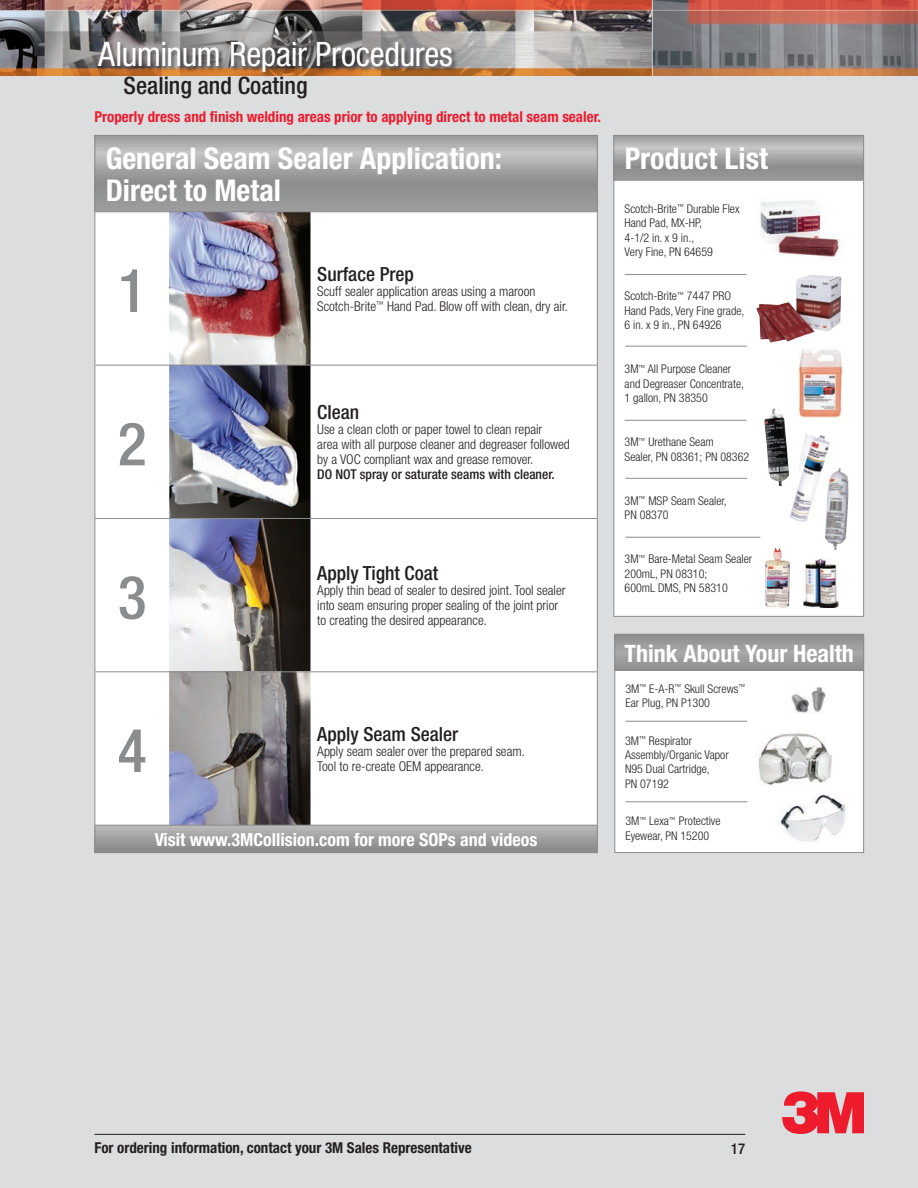
<style>
.page{position:relative;width:918px;height:1188px;background:#fff}
.page>*{position:absolute;margin:0;border:0;box-sizing:border-box;transform-origin:0 0}
.t1{font:500 condensed 60px "Helvetica Neue";color:#8b8c8d}
.t2{font:condensed 33.75px "Helvetica Neue";letter-spacing:-.01em;color:#fff}
.t3{font:700 condensed 30px/31.5px "Helvetica Neue";color:#fff}
.t4{font:700 condensed 24px "Helvetica Neue";color:#fff}
.t5{font:500 condensed 24px "Helvetica Neue";color:#231f20}
.t6{font:500 condensed 19.5px "Helvetica Neue";color:#231f20}
.t7{font:700 condensed 18px "Helvetica Neue";color:#fff}
.t8{font:700 condensed 15px "Helvetica Neue";color:#ee1b2d}
.t9{font:700 condensed 15px "Helvetica Neue";color:#231f20}
.t10{font:500 condensed 15px "Helvetica Neue";color:#231f20}
.t11{font:300 condensed 13.5px/15px "Helvetica Neue";color:#231f20}
.t12{font:500 condensed 13.5px "Helvetica Neue";color:#231f20}
.t13{font:300 condensed 12px/14.4px "Helvetica Neue";color:#231f20}
</style>
<div class="page">
<div style="left:0;top:71px;width:918px;height:1117px;background:#dcdddf"></div>
<img style="left:0;top:0;width:918px;height:76px">
<div style="left:98px;top:41px;width:360px;height:37px;background:#231f20;opacity:.6"></div>
<hr style="left:652px;top:0;width:1px;height:76px;background:#fff">
<svg style="left:615px;top:136px;width:248px;height:44px"></svg>
<div style="left:614px;top:180px;width:250px;height:436px;background:#fff"></div>
<hr style="left:614px;top:135px;width:250px;height:1px;background:#8b8c8d">
<hr style="left:614px;top:136px;width:1px;height:44px;background:#8b8c8d">
<hr style="left:863px;top:136px;width:1px;height:44px;background:#8b8c8d">
<hr style="left:614px;top:181px;width:1px;height:435px;background:#8b8c8d">
<hr style="left:863px;top:181px;width:1px;height:435px;background:#8b8c8d">
<hr style="left:614px;top:616px;width:250px;height:1px;background:#8b8c8d">
<hr style="left:614px;top:180px;width:250px;height:1px;background:#8b8c8d">
<img style="left:799px;top:349px;width:43px;height:69px">
<img style="left:760px;top:200px;width:83px;height:57px">
<img style="left:804px;top:559px;width:34px;height:49px">
<img style="left:765px;top:548px;width:25px;height:60px">
<img style="left:790px;top:434px;width:40px;height:88px">
<img style="left:764px;top:409px;width:25px;height:77px">
<svg style="left:95px;top:136px;width:502px;height:75px"></svg>
<svg style="left:95px;top:212px;width:502px;height:613px;fill:#fff"></svg>
<div style="left:95px;top:825px;width:502px;height:28px;background:linear-gradient(to bottom,#bbbaba,#878889)"></div>
<hr style="left:94px;top:135px;width:75px;height:1px;background:#8b8c8d">
<hr style="left:94px;top:136px;width:1px;height:75px;background:#8b8c8d">
<hr style="left:169px;top:135px;width:141px;height:1px;background:#8b8c8d">
<hr style="left:310px;top:135px;width:288px;height:1px;background:#8b8c8d">
<hr style="left:597px;top:136px;width:1px;height:75px;background:#8b8c8d">
<svg style="left:94px;top:826px;width:1px;height:26px"></svg>
<svg style="left:597px;top:826px;width:1px;height:26px"></svg>
<hr style="left:94px;top:852px;width:75px;height:1px;background:#8b8c8d">
<hr style="left:169px;top:852px;width:141px;height:1px;background:#8b8c8d">
<hr style="left:310px;top:852px;width:288px;height:1px;background:#8b8c8d">
<hr style="left:94px;top:211px;width:75px;height:1px;background:#8b8c8d">
<hr style="left:94px;top:212px;width:1px;height:153px;background:#8b8c8d">
<hr style="left:169px;top:211px;width:141px;height:1px;background:#8b8c8d">
<hr style="left:310px;top:211px;width:288px;height:1px;background:#8b8c8d">
<hr style="left:597px;top:212px;width:1px;height:153px;background:#8b8c8d">
<hr style="left:94px;top:365px;width:75px;height:1px;background:#8b8c8d">
<hr style="left:94px;top:365px;width:1px;height:153px;background:#8b8c8d">
<hr style="left:169px;top:365px;width:141px;height:1px;background:#8b8c8d">
<hr style="left:310px;top:365px;width:288px;height:1px;background:#8b8c8d">
<hr style="left:597px;top:365px;width:1px;height:153px;background:#8b8c8d">
<hr style="left:94px;top:518px;width:75px;height:1px;background:#8b8c8d">
<hr style="left:94px;top:519px;width:1px;height:152px;background:#8b8c8d">
<hr style="left:169px;top:518px;width:141px;height:1px;background:#8b8c8d">
<hr style="left:310px;top:518px;width:288px;height:1px;background:#8b8c8d">
<hr style="left:597px;top:519px;width:1px;height:152px;background:#8b8c8d">
<hr style="left:94px;top:671px;width:75px;height:1px;background:#8b8c8d">
<hr style="left:94px;top:672px;width:1px;height:153px;background:#8b8c8d">
<hr style="left:169px;top:671px;width:141px;height:1px;background:#8b8c8d">
<hr style="left:310px;top:671px;width:288px;height:1px;background:#8b8c8d">
<hr style="left:597px;top:672px;width:1px;height:153px;background:#8b8c8d">
<hr style="left:94px;top:825px;width:75px;height:1px;background:#8b8c8d">
<hr style="left:169px;top:825px;width:141px;height:1px;background:#8b8c8d">
<hr style="left:310px;top:825px;width:288px;height:1px;background:#8b8c8d">
<hr style="left:625px;top:537px;width:135px;height:1px;background:#8b8c8d">
<hr style="left:625px;top:420px;width:121px;height:1px;background:#8b8c8d">
<hr style="left:625px;top:346px;width:122px;height:1px;background:#8b8c8d">
<hr style="left:625px;top:274px;width:121px;height:1px;background:#8b8c8d">
<hr style="left:625px;top:478px;width:122px;height:1px;background:#8b8c8d">
<div style="left:614px;top:634px;width:250px;height:219px;background:#fff;border:1px solid #8b8c8d"></div>
<svg style="left:616px;top:636px;width:246px;height:33px"></svg>
<div style="left:614px;top:634px;width:250px;height:37px;border:1px solid #8b8c8d"></div>
<hr style="left:625px;top:721px;width:122px;height:1px;background:#8b8c8d">
<hr style="left:625px;top:801px;width:122px;height:1px;background:#8b8c8d">
<img style="left:758px;top:732px;width:74px;height:54px">
<img style="left:778px;top:794px;width:68px;height:48px">
<img style="left:791px;top:687px;width:35px;height:27px">
<img style="left:825px;top:468px;width:24px;height:82px">
<img style="left:783px;top:275px;width:27px;height:36px">
<svg style="left:782px;top:1091px;width:82px;height:43px"></svg>
<hr style="left:94px;top:1134px;width:651px;height:1px;background:#231f20">
<h2 class="t2" style="left:98px;top:35px;width:356px">Aluminum Repair Procedures</h2>
<p class="t8" style="left:94px;top:107px;width:508px">Properly dress and finish welding areas prior to applying direct to metal seam sealer.</p>
<h3 class="t5" style="left:124px;top:71px;width:185px">Sealing and Coating</h3>
<h3 class="t3" style="left:106px;top:143px;width:398px">General Seam Sealer Application:<br>Direct to Metal</h3>
<h1 class="t1" style="left:118px;top:255px;width:30px">1</h1>
<h3 class="t6" style="left:317px;top:263px;width:98px">Surface Prep</h3>
<p class="t11" style="left:317px;top:284px;width:252px">Scuff sealer application areas using a maroon<br>Scotch-Brite<sup>™</sup> Hand Pad. Blow off with clean, dry air.</p>
<h1 class="t1" style="left:118px;top:408px;width:30px">2</h1>
<h1 class="t1" style="left:118px;top:562px;width:30px">3</h1>
<h3 class="t6" style="left:317px;top:401px;width:43px">Clean</h3>
<p class="t11" style="left:317px;top:422px;width:254px">Use a clean cloth or paper towel to clean repair<br>area with all purpose cleaner and degreaser followed by a VOC compliant wax and grease remover.</p>
<p class="t12" style="left:317px;top:467px;width:239px">DO NOT spray or saturate seams with cleaner.</p>
<h3 class="t6" style="left:317px;top:562px;width:122px">Apply Tight Coat</h3>
<p class="t11" style="left:317px;top:583px;width:250px">Apply thin bead of sealer to desired joint. Tool sealer into seam ensuring proper sealing of the joint prior to creating the desired appearance.</p>
<h1 class="t1" style="left:118px;top:715px;width:30px">4</h1>
<h3 class="t6" style="left:317px;top:723px;width:143px">Apply Seam Sealer</h3>
<p class="t11" style="left:317px;top:744px;width:209px">Apply seam sealer over the prepared seam.<br>Tool to re-create OEM appearance.</p>
<h3 class="t7" style="left:155px;top:829px;width:384px">Visit www.3MCollision.com for more SOPs and videos</h3>
<h3 class="t3" style="left:625px;top:143px;width:145px">Product List</h3>
<p class="t13" style="left:625px;top:202px;width:116px">Scotch-Brite<sup>™</sup> Durable Flex<br>Hand Pad, MX-HP,<br>4-1/2 in. x 9 in.,<br>Very Fine, PN 64659</p>
<p class="t13" style="left:625px;top:289px;width:121px">Scotch-Brite<sup>™</sup> 7447 PRO<br>Hand Pads, Very Fine grade,<br>6 in. x 9 in., PN 64926</p>
<p class="t13" style="left:625px;top:362px;width:121px">3M<sup>™</sup> All Purpose Cleaner and Degreaser Concentrate,<br>1 gallon, PN 38350</p>
<p class="t13" style="left:625px;top:435px;width:126px">3M<sup>™</sup> Urethane Seam<br>Sealer, PN 08361; PN 08362</p>
<p class="t13" style="left:625px;top:493px;width:104px">3M<sup>™</sup> MSP Seam Sealer,<br>PN 08370</p>
<p class="t13" style="left:625px;top:552px;width:129px">3M<sup>™</sup> Bare-Metal Seam Sealer<br>200mL, PN 08310;<br>600mL DMS, PN 58310</p>
<h3 class="t4" style="left:624px;top:639px;width:231px">Think About Your Health</h3>
<p class="t13" style="left:625px;top:681px;width:121px">3M<sup>™</sup> E-A-R<sup>™</sup> Skull Screws<sup>™<br></sup>Ear Plug, PN P1300</p>
<p class="t13" style="left:625px;top:733px;width:105px">3M<sup>™</sup> Respirator<br>Assembly/Organic Vapor<br>N95 Dual Cartridge,<br>PN 07192</p>
<p class="t13" style="left:625px;top:814px;width:97px">3M<sup>™</sup> Lexa<sup>™</sup> Protective<br>Eyewear, PN 15200</p>
<p class="t9" style="left:94px;top:1139px;width:379px">For ordering information, contact your 3M Sales Representative</p>
<p class="t10" style="left:731px;top:1139px;width:16px">17</p>
</div>
